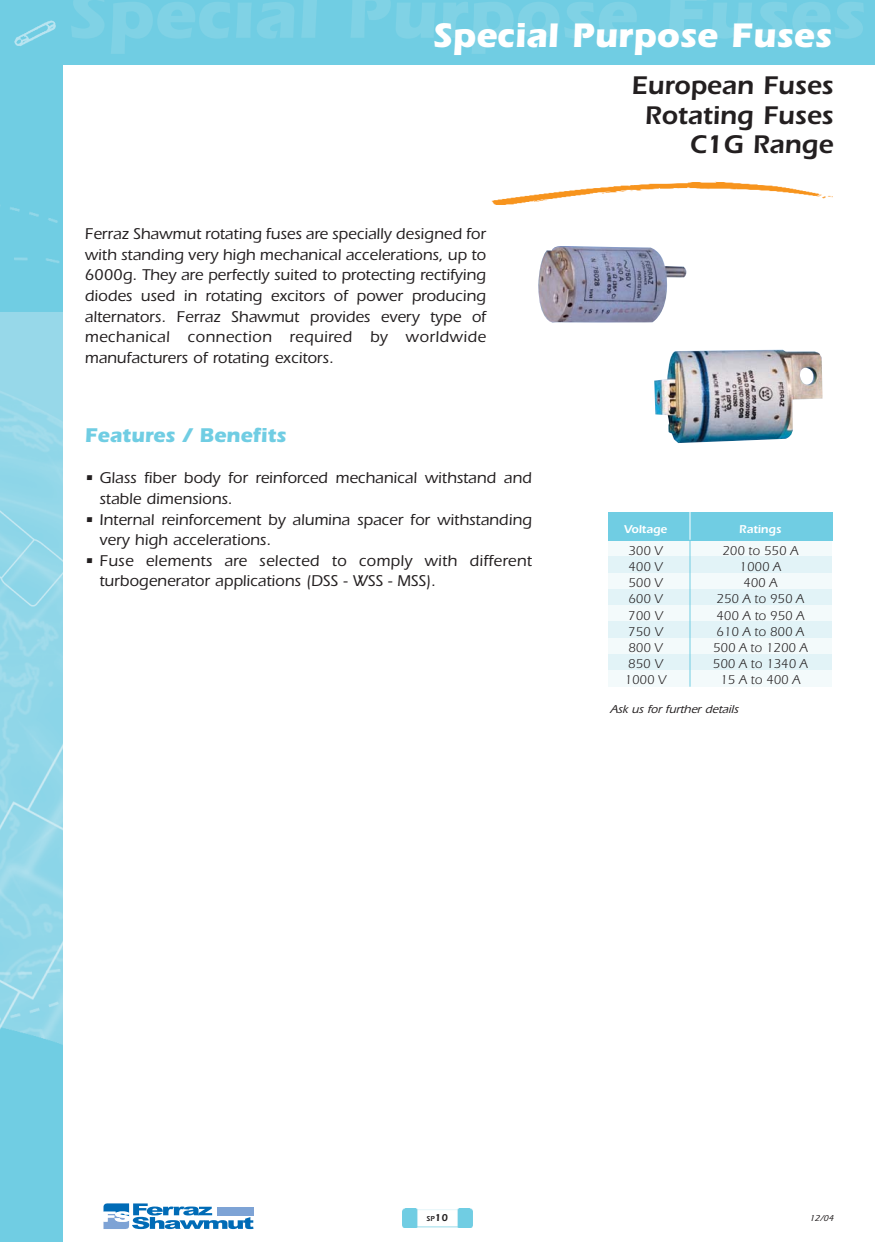
<style>
.page{position:relative;width:875px;height:1243px;background:#fff}
.page>*{position:absolute;margin:0;border:0;box-sizing:border-box;transform-origin:0 0}
.t1{font:700 35.25px "Itc Eras";color:#fff}
.t2{font:600 26.4px/29.4px "Itc Eras";color:#231f20;text-align:right}
.t3{font:700 20.55px "Itc Eras";color:#70cde3}
.t4{font:500 16.2px/20.5px "Itc Eras";color:#231f20}
.t5{font:500 16.2px/20.5px "Itc Eras";letter-spacing:.02em;color:#231f20}
.t6{font:13.2px "Itc Eras";color:#231f20}
.t7{font:italic 500 11.7px "Itc Eras";color:#231f20}
.t8{font:600 11.7px "Itc Eras";color:#fff}
.t9{font:italic 500 8.85px "Itc Eras";color:#231f20}
.t10{font:600 7.35px "Itc Eras";color:#231f20}
.s1{font-size:10.35px}
</style>
<div class="page">
<img style="left:402px;top:1208px;width:71px;height:19px">
<div style="left:0;top:0;width:875px;height:64px;background:#70cde3"></div>
<img style="left:14px;top:20px;width:42px;height:26px">
<img style="left:0;top:64px;width:63px;height:1177px">
<svg style="left:103px;top:1203px;width:151px;height:25px"></svg>
<div style="left:217px;top:1206px;width:36px;height:9px;background:#7ea3d5"></div>
<div style="left:608px;top:540px;width:224px;height:16px;background:#f3fafb"></div>
<div style="left:608px;top:556px;width:224px;height:17px;background:#e2f3f7"></div>
<div style="left:608px;top:573px;width:224px;height:16px;background:#f3fafb"></div>
<div style="left:608px;top:589px;width:224px;height:16px;background:#e2f3f7"></div>
<div style="left:608px;top:605px;width:224px;height:16px;background:#f3fafb"></div>
<div style="left:608px;top:621px;width:224px;height:17px;background:#e2f3f7"></div>
<div style="left:608px;top:638px;width:224px;height:16px;background:#f3fafb"></div>
<div style="left:608px;top:654px;width:224px;height:16px;background:#e2f3f7"></div>
<div style="left:608px;top:670px;width:224px;height:16px;background:#f3fafb"></div>
<img style="left:492px;top:181px;width:341px;height:24px">
<div style="left:609px;top:512px;width:224px;height:28px;background:#70cde3"></div>
<img style="left:538px;top:246px;width:285px;height:197px">
<hr style="left:690px;top:541px;width:1px;height:145px;background:#70cde3">
<svg style="left:690px;top:512px;width:1px;height:27px"></svg>
<h1 class="t1" style="left:433px;top:24px;width:401px">Special Purpose Fuses</h1>
<p class="t4" style="left:85px;top:225px;width:403px;text-align:justify">Ferraz Shawmut rotating fuses are specially designed for with standing very high mechanical accelerations, up to 6000g. They are perfectly suited to protecting rectifying diodes used in rotating excitors of power producing alternators. Ferraz Shawmut provides every type of mechanical connection required by worldwide manufacturers of rotating excitors.</p>
<p class="t3" style="left:85px;top:428px;width:203px">Features / Benefits</p>
<p class="t4" style="left:100px;top:469px;width:434px;text-indent:-15px">• Glass fiber body for reinforced mechanical withstand and stable dimensions.</p>
<p class="t4" style="left:100px;top:510px;width:434px;text-indent:-15px">• Internal reinforcement by alumina spacer for withstanding very high accelerations.</p>
<p class="t5" style="left:100px;top:552px;width:434px;text-indent:-15px">• Fuse elements are selected to comply with different turbogenerator applications (DSS - WSS - MSS).</p>
<h2 class="t2" style="left:632px;top:74px;width:203px">European Fuses<br>Rotating Fuses<br>C1G Range</h2>
<p class="t8" style="left:624px;top:525px;width:45px">Voltage</p>
<p class="t8" style="left:739px;top:525px;width:43px">Ratings</p>
<p class="t6" style="left:628px;top:546px;width:36px">300 V</p>
<p class="t6" style="left:722px;top:546px;width:77px">200 to 550 A</p>
<p class="t6" style="left:628px;top:562px;width:36px">400 V</p>
<p class="t6" style="left:740px;top:562px;width:43px">1000 A</p>
<p class="t6" style="left:628px;top:578px;width:36px">500 V</p>
<p class="t6" style="left:743px;top:578px;width:35px">400 A</p>
<p class="t6" style="left:628px;top:594px;width:36px">600 V</p>
<p class="t6" style="left:717px;top:594px;width:89px">250 A to 950 A</p>
<p class="t6" style="left:628px;top:610px;width:36px">700 V</p>
<p class="t6" style="left:716px;top:610px;width:89px">400 A to 950 A</p>
<p class="t6" style="left:628px;top:627px;width:36px">750 V</p>
<p class="t6" style="left:717px;top:627px;width:89px">610 A to 800 A</p>
<p class="t6" style="left:628px;top:643px;width:36px">800 V</p>
<p class="t6" style="left:713px;top:643px;width:96px">500 A to 1200 A</p>
<p class="t6" style="left:628px;top:659px;width:36px">850 V</p>
<p class="t6" style="left:713px;top:659px;width:96px">500 A to 1340 A</p>
<p class="t6" style="left:625px;top:675px;width:43px">1000 V</p>
<p class="t6" style="left:720px;top:675px;width:81px">15 A to 400 A</p>
<p class="t7" style="left:610px;top:705px;width:132px">Ask us for further details</p>
<p class="t10" style="left:427px;top:1216px;width:23px">SP<span class="s1">10</span></p>
<p class="t9" style="left:809px;top:1214px;width:27px">12/04</p>
</div>
